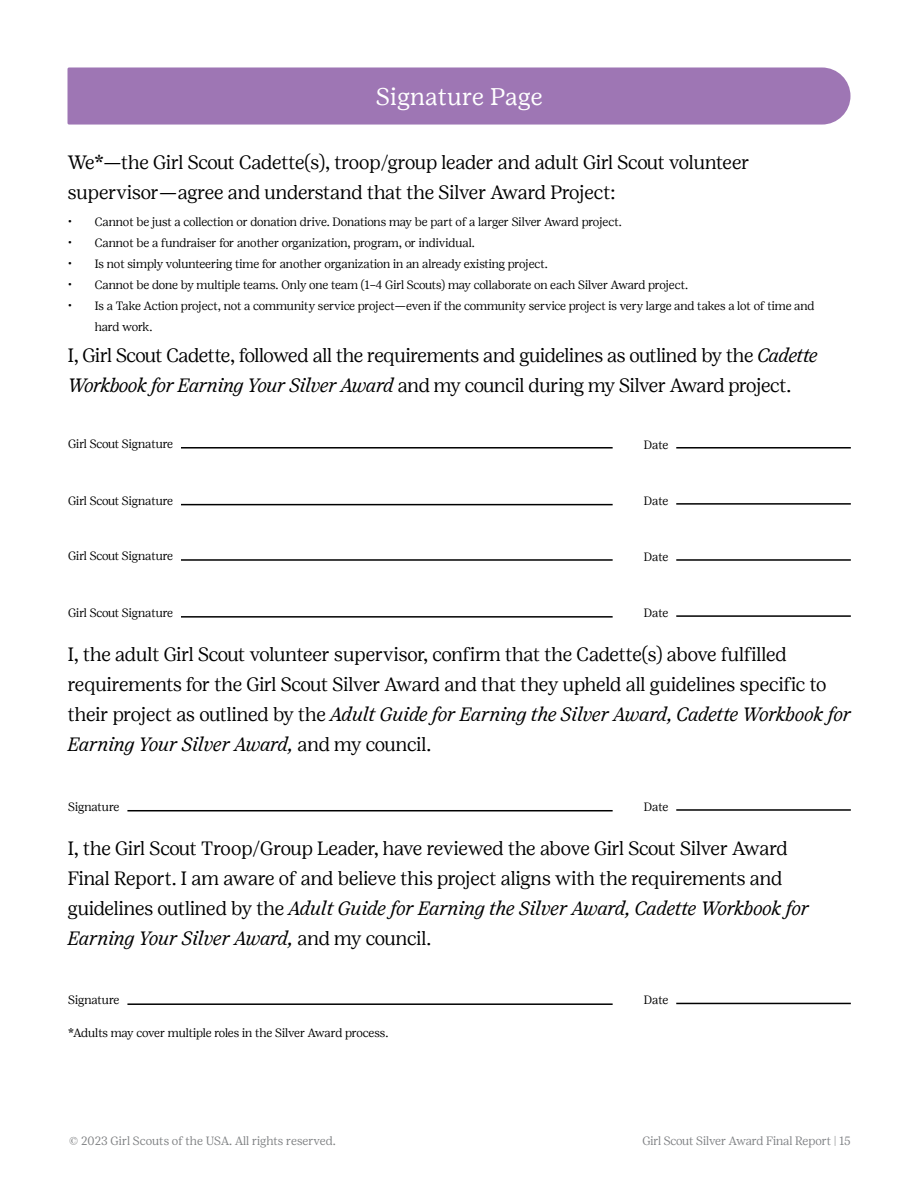
<style>
.page{position:relative;width:918px;height:1188px;background:#fff}
.page>*{position:absolute;margin:0;border:0;box-sizing:border-box;transform-origin:0 0}
.t1{font:24px "Girl Scout Text";letter-spacing:-.005em;color:#fff}
.t2{font:300 19.2px/30px "Girl Scout Display";letter-spacing:-.01em;color:#000}
.t3{font:300 12px/21px "Girl Scout Display";letter-spacing:-.005em;color:#000}
.t4{font:300 12px "Girl Scout Display";color:#808284}
.t5{font:300 12px "Girl Scout Display";letter-spacing:-.015em;color:#808285}
.s1{font-style:italic}
</style>
<div class="page">
<div style="left:68px;top:67px;width:783px;height:58px;background:#9e76b4"></div>
<hr style="left:181px;top:447px;width:432px;height:2px;background:#000">
<hr style="left:181px;top:504px;width:432px;height:1px;background:#000">
<hr style="left:181px;top:559px;width:432px;height:2px;background:#000">
<hr style="left:181px;top:616px;width:432px;height:2px;background:#000">
<hr style="left:127px;top:1003px;width:486px;height:2px;background:#000">
<hr style="left:127px;top:810px;width:486px;height:1px;background:#000">
<hr style="left:676px;top:447px;width:175px;height:2px;background:#000">
<hr style="left:676px;top:559px;width:175px;height:2px;background:#000">
<hr style="left:676px;top:503px;width:175px;height:2px;background:#000">
<hr style="left:676px;top:615px;width:175px;height:2px;background:#000">
<hr style="left:676px;top:1003px;width:175px;height:1px;background:#000">
<hr style="left:676px;top:809px;width:175px;height:2px;background:#000">
<p class="t1" style="left:376px;top:82px;width:168px">Signature Page</p>
<p class="t2" style="left:68px;top:147px;width:683px">We*—the Girl Scout Cadette(s), troop/group leader and adult Girl Scout volunteer supervisor—agree and understand that the Silver Award Project:</p>
<p class="t3" style="left:68px;top:211px;width:556px">• Cannot be just a collection or donation drive. Donations may be part of a larger Silver Award project.</p>
<p class="t3" style="left:68px;top:232px;width:409px">• Cannot be a fundraiser for another organization, program, or individual.</p>
<p class="t3" style="left:68px;top:253px;width:482px">• Is not simply volunteering time for another organization in an already existing project.</p>
<p class="t3" style="left:68px;top:274px;width:622px">• Cannot be done by multiple teams. Only one team (1–4 Girl Scouts) may collaborate on each Silver Award project.</p>
<p class="t3" style="left:95px;top:295px;width:721px;text-indent:-27px">• Is a Take Action project, not a community service project—even if the community service project is very large and takes a lot of time and hard work.</p>
<p class="t2" style="left:68px;top:340px;width:752px">I, Girl Scout Cadette, followed all the requirements and guidelines as outlined by the <span class="s1">Cadette<br>Workbook for Earning Your Silver Award</span> and my council during my Silver Award project.</p>
<p class="t3" style="left:68px;top:433px;width:106px">Girl Scout Signature</p>
<p class="t3" style="left:644px;top:434px;width:26px">Date</p>
<p class="t3" style="left:68px;top:490px;width:106px">Girl Scout Signature</p>
<p class="t3" style="left:644px;top:490px;width:26px">Date</p>
<p class="t3" style="left:68px;top:545px;width:106px">Girl Scout Signature</p>
<p class="t3" style="left:644px;top:546px;width:26px">Date</p>
<p class="t3" style="left:68px;top:602px;width:106px">Girl Scout Signature</p>
<p class="t3" style="left:644px;top:602px;width:26px">Date</p>
<p class="t2" style="left:68px;top:639px;width:785px">I, the adult Girl Scout volunteer supervisor, confirm that the Cadette(s) above fulfilled requirements for the Girl Scout Silver Award and that they upheld all guidelines specific to their project as outlined by the <span class="s1">Adult Guide for Earning the Silver Award, Cadette Workbook for Earning Your Silver Award,</span> and my council.</p>
<p class="t3" style="left:68px;top:797px;width:53px">Signature</p>
<p class="t3" style="left:644px;top:796px;width:26px">Date</p>
<p class="t2" style="left:68px;top:833px;width:743px">I, the Girl Scout Troop/Group Leader, have reviewed the above Girl Scout Silver Award Final Report. I am aware of and believe this project aligns with the requirements and guidelines outlined by the <span class="s1">Adult Guide for Earning the Silver Award, Cadette Workbook for Earning Your Silver Award,</span> and my council.</p>
<p class="t3" style="left:68px;top:989px;width:53px">Signature</p>
<p class="t3" style="left:68px;top:1022px;width:322px">*Adults may cover multiple roles in the Silver Award process.</p>
<p class="t4" style="left:69px;top:1134px;width:268px">© 2023 Girl Scouts of the USA. All rights reserved.</p>
<p class="t3" style="left:644px;top:989px;width:26px">Date</p>
<p class="t5" style="left:642px;top:1134px;width:210px">Girl Scout Silver Award Final Report | 15</p>
</div>
